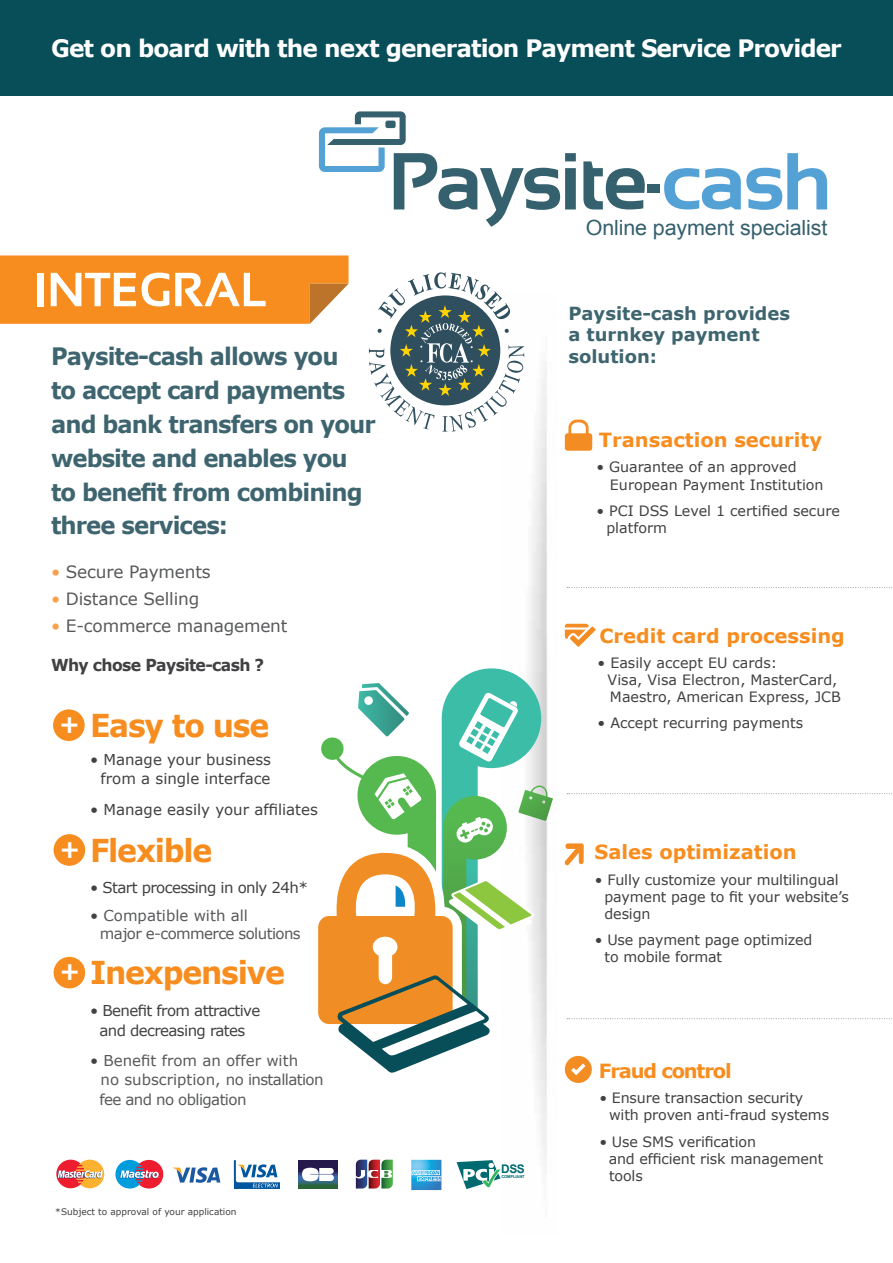
<style>
.page{position:relative;width:893px;height:1263px;background:#fff}
.page>*{position:absolute;margin:0;border:0;box-sizing:border-box;transform-origin:0 0}
.t1{font:700 47.85px "Sansation";color:#fff}
.t2{font:700 31.5px "Verdana";letter-spacing:-.04em;color:#f78d1e;scale:.95 1}
.t3{font:700 24px/33.8px "Verdana";letter-spacing:-.04em;color:#3e656f;scale:.95 1}
.t4{font:700 24px "Verdana";letter-spacing:-.04em;color:#fff}
.t5{font:21px "Arial";letter-spacing:-.005em;color:#35606d}
.t6{font:700 19.5px "Verdana";color:#f78d1e}
.t7{font:700 19.5px "Verdana";letter-spacing:-.06em;color:#f78d1e}
.t8{font:700 18px/21.6px "Verdana";color:#3e656f}
.t9{font:16.95px "Verdana";letter-spacing:-.01em;color:#58595b}
.t10{font:700 16.5px "Verdana";letter-spacing:-.04em;color:#414042;scale:.95 1}
.t11{font:15px/19.2px "Verdana";color:#58595b}
.t12{font:15px/19.2px "Verdana";letter-spacing:-.01em;color:#414042;text-align:right}
.t13{font:15px/20.7px "Verdana";letter-spacing:-.04em;color:#414042;text-align:center}
.t14{font:15px/18px "Verdana";letter-spacing:-.04em;color:#58595b}
.t15{font:14.25px/17.1px "Verdana";letter-spacing:-.01em;color:#414042}
.t16{font:700 11.85px "Arial";color:#006a71}
.t17{font:9px "Verdana";color:#414042}
.t18{font:700 4.05px "Arial";letter-spacing:-.025em;color:#006a71}
.s1{color:#f9a14a}
.s2{color:#414042}
</style>
<div class="page">
<svg style="left:583px;top:161px;width:62px;height:48px"></svg>
<div style="left:647px;top:185px;width:12px;height:8px;background:#35606d"></div>
<svg style="left:664px;top:153px;width:163px;height:57px"></svg>
<svg style="left:319px;top:111px;width:257px;height:116px"></svg>
<div style="left:385px;top:121px;width:11px;height:7px;background:#35606d;border-radius:2px"></div>
<img style="left:524px;top:353px;width:23px;height:821px">
<div style="left:0;top:0;width:893px;height:96px;background:#084e58"></div>
<svg style="left:567px;top:587px;width:326px;height:1px"></svg>
<svg style="left:565px;top:420px;width:27px;height:31px"></svg>
<svg style="left:565px;top:843px;width:19px;height:22px"></svg>
<svg style="left:567px;top:1018px;width:326px;height:1px"></svg>
<svg style="left:565px;top:1056px;width:27px;height:27px"></svg>
<svg style="left:567px;top:793px;width:326px;height:1px"></svg>
<svg style="left:565px;top:624px;width:31px;height:23px"></svg>
<svg style="left:56px;top:1160px;width:48px;height:28px"></svg>
<svg style="left:115px;top:1160px;width:48px;height:28px"></svg>
<svg style="left:173px;top:1167px;width:47px;height:16px"></svg>
<svg style="left:234px;top:1160px;width:46px;height:29px"></svg>
<svg style="left:298px;top:1160px;width:39px;height:29px"></svg>
<svg style="left:302px;top:1168px;width:32px;height:13px"></svg>
<svg style="left:355px;top:1160px;width:38px;height:28px"></svg>
<svg style="left:411px;top:1160px;width:31px;height:30px"></svg>
<svg style="left:318px;top:668px;width:235px;height:405px"></svg>
<div style="left:54px;top:834px;width:31px;height:32px;background:#f78d1e;border-radius:50%"></div>
<div style="left:54px;top:957px;width:31px;height:31px;background:#f78d1e;border-radius:50%"></div>
<div style="left:53px;top:709px;width:32px;height:32px;background:#f78d1e;border-radius:50%"></div>
<svg style="left:369px;top:272px;width:155px;height:160px"></svg>
<svg style="left:0;top:255px;width:349px;height:69px"></svg>
<svg style="left:457px;top:1160px;width:44px;height:29px"></svg>
<h1 class="t1" style="left:7px;top:14px;width:289px">MONÉTIQUE</h1>
<h3 class="t4" style="left:51px;top:31px;width:792px">Get on board with the next generation Payment Service Provider</h3>
<h3 class="t3" style="left:51px;top:339px;width:343px">Paysite-cash allows you<br>to accept card payments and bank transfers on your website and enables you to benefit from combining three services:</h3>
<p class="t9" style="left:51px;top:560px;width:161px"><span class="s1">•</span> Secure Payments</p>
<p class="t9" style="left:51px;top:587px;width:150px"><span class="s1">•</span> Distance Selling</p>
<p class="t9" style="left:51px;top:614px;width:238px"><span class="s1">•</span> E-commerce management</p>
<p class="t10" style="left:51px;top:654px;width:226px">Why chose Paysite-cash ?</p>
<h2 class="t2" style="left:90px;top:703px;width:190px">Easy to use</h2>
<p class="t12" style="left:90px;top:750px;width:183px">• Manage your business from a single interface</p>
<p class="t12" style="left:90px;top:800px;width:229px">• Manage easily your affiliates</p>
<h2 class="t2" style="left:90px;top:828px;width:130px">Flexible</h2>
<p class="t13" style="left:90px;top:877px;width:219px">• Start processing in only 24h*</p>
<p class="t14" style="left:100px;top:907px;width:202px;text-indent:-10px"><span class="s2">•</span> Compatible with all<br>major e-commerce solutions</p>
<h2 class="t2" style="left:90px;top:950px;width:207px">Inexpensive</h2>
<p class="t13" style="left:90px;top:999px;width:172px">• Benefit from attractive and decreasing rates</p>
<p class="t11" style="left:99px;top:1051px;width:226px;text-indent:-9px"><span class="s2">•</span> Benefit from an offer with<br>no subscription, no installation fee and no obligation</p>
<h3 class="t4" style="left:59px;top:707px;width:22px">+</h3>
<h3 class="t4" style="left:60px;top:832px;width:22px">+</h3>
<h3 class="t4" style="left:60px;top:955px;width:22px">+</h3>
<p class="t17" style="left:55px;top:1205px;width:183px">*Subject to approval of your application</p>
<h3 class="t5" style="left:586px;top:214px;width:243px">Online payment specialist</h3>
<p class="t8" style="left:568px;top:302px;width:223px">Paysite-cash provides a turnkey payment solution:</p>
<h3 class="t6" style="left:599px;top:426px;width:225px">Transaction security</h3>
<p class="t15" style="left:610px;top:459px;width:215px;text-indent:-14px">• Guarantee of an approved<br>European Payment Institution</p>
<p class="t15" style="left:606px;top:502px;width:235px;text-indent:-10px">• PCI DSS Level 1 certified secure platform</p>
<h3 class="t6" style="left:599px;top:622px;width:247px">Credit card processing</h3>
<p class="t15" style="left:608px;top:654px;width:235px;text-indent:-10px">• Easily accept EU cards:<br>Visa, Visa Electron, MasterCard,<br>Maestro, American Express, JCB</p>
<p class="t15" style="left:598px;top:714px;width:207px">• Accept recurring payments</p>
<p class="t16" style="left:501px;top:1161px;width:25px">DSS</p>
<p class="t18" style="left:501px;top:1173px;width:25px">COMPLIANT</p>
<h3 class="t6" style="left:595px;top:838px;width:204px">Sales optimization</h3>
<p class="t15" style="left:605px;top:871px;width:246px;text-indent:-10px">• Fully customize your multilingual payment page to fit your website’s design</p>
<p class="t15" style="left:605px;top:931px;width:209px;text-indent:-10px">• Use payment page optimized to mobile format</p>
<h3 class="t7" style="left:599px;top:1057px;width:134px">Fraud control</h3>
<p class="t15" style="left:609px;top:1089px;width:221px;text-indent:-10px">• Ensure transaction security with proven anti-fraud systems</p>
<p class="t15" style="left:609px;top:1132px;width:216px;text-indent:-9px">• Use SMS verification<br>and efficient risk management tools</p>
</div>
